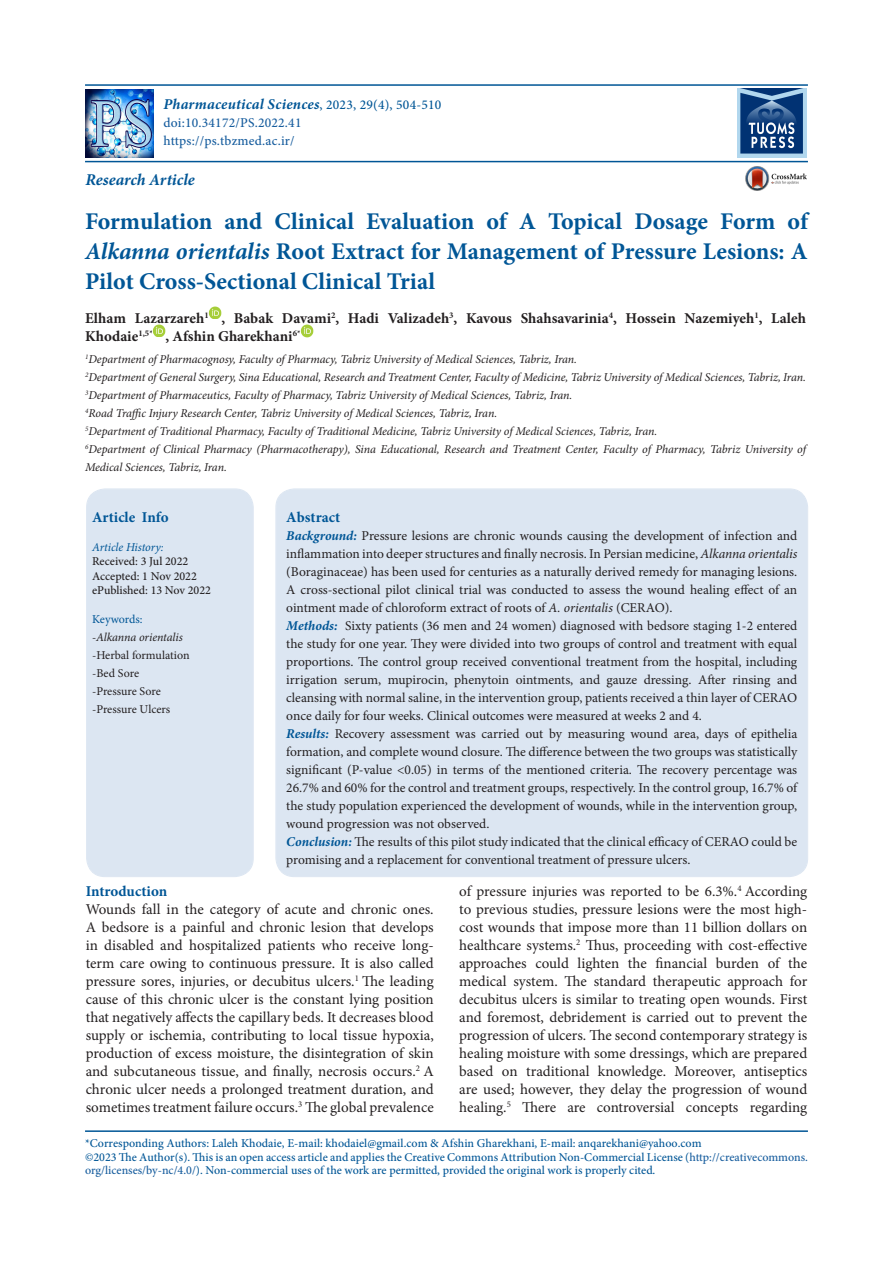
<style>
.page{position:relative;width:893px;height:1263px;background:#fff}
.page>*{position:absolute;margin:0;border:0;box-sizing:border-box;transform-origin:0 0}
.t1{font:700 24px/30px "Minion Pro";color:#005696;text-align:justify}
.t2{font:italic 700 16.5px "Minion Pro";color:#005696}
.t3{font:15px/18px "Minion Pro";color:#231f20;text-align:justify}
.t4{font:700 15px/18px "Minion Pro";color:#231f20}
.t5{font:italic 700 15px "Minion Pro";letter-spacing:.015em;color:#005696}
.t6{font:700 15px "Minion Pro";color:#005696}
.t7{font:13.5px/18px "Minion Pro";color:#231f20}
.t8{font:500 13.5px/18px "Minion Pro";letter-spacing:.015em;color:#175d9e}
.t9{font:italic 12px/18px "Minion Pro";letter-spacing:-.005em;color:#231f20}
.t10{font:500 12px/13.5px "Minion Pro";color:#005696}
.t11{font:500 12px/14.4px "Minion Pro";color:#231f20}
.t12{font:12px/18px "Minion Pro";letter-spacing:-.005em;color:#231f20}
.t13{font:italic 12px "Minion Pro";letter-spacing:-.01em;color:#005696}
.t14{font:12px "Minion Pro";letter-spacing:-.01em;color:#005696}
.s1{font-weight:500;font-style:normal;font-size:13.5px}
.s2{font-style:italic}
.s3{font-weight:700;font-style:italic;color:#005696}
.s4{color:#175d9e}
</style>
<div class="page">
<hr style="left:85px;top:84px;width:723px;height:2px;background:#005696">
<hr style="left:85px;top:1130px;width:723px;height:2px;background:#005696">
<svg style="left:209px;top:306px;width:12px;height:13px"></svg>
<svg style="left:153px;top:324px;width:13px;height:13px"></svg>
<svg style="left:301px;top:324px;width:12px;height:13px"></svg>
<img style="left:746px;top:167px;width:60px;height:23px">
<hr style="left:85px;top:161px;width:723px;height:1px;background:#005696">
<div style="left:276px;top:489px;width:531px;height:387px;background:#dce6f2;border-radius:18px"></div>
<div style="left:87px;top:489px;width:166px;height:387px;background:#dce6f2;border-radius:18px"></div>
<div style="left:87px;top:490px;width:165px;height:386px;border:1px solid #dce6f2;border-radius:18px"></div>
<img style="left:85px;top:89px;width:68px;height:68px">
<img style="left:737px;top:89px;width:69px;height:68px">
<p class="t5" style="left:163px;top:94px;width:279px">Pharmaceutical Sciences<span class="s1">, 2023, 29(4), 504-510</span></p>
<p class="t8" style="left:163px;top:114px;width:140px">doi:10.34172/PS.2022.41 https://ps.tbzmed.ac.ir/</p>
<p class="t2" style="left:86px;top:168px;width:111px">Research Article</p>
<h1 class="t1" style="left:85px;top:206px;width:724px">Formulation and Clinical Evaluation of A Topical Dosage Form of <span class="s2">Alkanna orientalis</span> Root Extract for Management of Pressure Lesions: A Pilot Cross-Sectional Clinical Trial</h1>
<p class="t4" style="left:85px;top:309px;width:722px">Elham Lazarzareh<sup>1</sup> , Babak Davami<sup>2</sup>, Hadi Valizadeh<sup>3</sup>, Kavous Shahsavarinia<sup>4</sup>, Hossein Nazemiyeh<sup>1</sup>, Laleh<br>Khodaie<sup>1,5*</sup> , Afshin Gharekhani<sup>6*</sup></p>
<p class="t9" style="left:85px;top:350px;width:722px"><sup>1</sup>Department of Pharmacognosy, Faculty of Pharmacy, Tabriz University of Medical Sciences, Tabriz, Iran.<br><sup>2</sup>Department of General Surgery, Sina Educational, Research and Treatment Center, Faculty of Medicine, Tabriz University of Medical Sciences, Tabriz, Iran.<br><sup>3</sup>Department of Pharmaceutics, Faculty of Pharmacy, Tabriz University of Medical Sciences, Tabriz, Iran.<br><sup>4</sup>Road Traffic Injury Research Center, Tabriz University of Medical Sciences, Tabriz, Iran.<br><sup>5</sup>Department of Traditional Pharmacy, Faculty of Traditional Medicine, Tabriz University of Medical Sciences, Tabriz, Iran.<br><sup>6</sup>Department of Clinical Pharmacy (Pharmacotherapy), Sina Educational, Research and Treatment Center, Faculty of Pharmacy, Tabriz University of Medical Sciences, Tabriz, Iran.</p>
<p class="t6" style="left:286px;top:507px;width:55px">Abstract</p>
<p class="t7" style="left:286px;top:527px;width:513px"><span class="s3">Background:</span> Pressure lesions are chronic wounds causing the development of infection and inflammation into deeper structures and finally necrosis. In Persian medicine, <span class="s2">Alkanna orientalis </span>(Boraginaceae) has been used for centuries as a naturally derived remedy for managing lesions.<br>A cross-sectional pilot clinical trial was conducted to assess the wound healing effect of an ointment made of chloroform extract of roots of <span class="s2">A. orientalis</span> (CERAO).<br><span class="s3">Methods:</span> Sixty patients (36 men and 24 women) diagnosed with bedsore staging 1-2 entered the study for one year. They were divided into two groups of control and treatment with equal proportions. The control group received conventional treatment from the hospital, including irrigation serum, mupirocin, phenytoin ointments, and gauze dressing. After rinsing and cleansing with normal saline, in the intervention group, patients received a thin layer of CERAO once daily for four weeks. Clinical outcomes were measured at weeks 2 and 4.<br><span class="s3">Results:</span> Recovery assessment was carried out by measuring wound area, days of epithelia formation, and complete wound closure. The difference between the two groups was statistically significant (P-value &lt;0.05) in terms of the mentioned criteria. The recovery percentage was 26.7% and 60% for the control and treatment groups, respectively. In the control group, 16.7% of the study population experienced the development of wounds, while in the intervention group, wound progression was not observed.<br><span class="s3">Conclusion:</span> The results of this pilot study indicated that the clinical efficacy of CERAO could be promising and a replacement for conventional treatment of pressure ulcers.</p>
<p class="t6" style="left:92px;top:507px;width:78px">Article Info</p>
<p class="t13" style="left:92px;top:539px;width:73px">Article History:</p>
<p class="t11" style="left:92px;top:554px;width:120px">Received: 3 Jul 2022<br>Accepted: 1 Nov 2022 ePublished: 13 Nov 2022</p>
<p class="t14" style="left:92px;top:611px;width:52px">Keywords:</p>
<p class="t9" style="left:92px;top:628px;width:92px">-Alkanna orientalis</p>
<p class="t12" style="left:92px;top:646px;width:99px">-Herbal formulation -Bed Sore<br>-Pressure Sore -Pressure Ulcers</p>
<p class="t6" style="left:86px;top:881px;width:83px">Introduction</p>
<p class="t3" style="left:86px;top:900px;width:350px">Wounds fall in the category of acute and chronic ones.<br>A bedsore is a painful and chronic lesion that develops in disabled and hospitalized patients who receive long&shy;term care owing to continuous pressure. It is also called pressure sores, injuries, or decubitus ulcers.<sup>1</sup> The leading cause of this chronic ulcer is the constant lying position that negatively affects the capillary beds. It decreases blood supply or ischemia, contributing to local tissue hypoxia, production of excess moisture, the disintegration of skin and subcutaneous tissue, and finally, necrosis occurs.<sup>2</sup> A chronic ulcer needs a prolonged treatment duration, and sometimes treatment failure occurs.<sup>3</sup> The global prevalence</p>
<p class="t3" style="left:459px;top:882px;width:350px">of pressure injuries was reported to be 6.3%.<sup>4</sup> According to previous studies, pressure lesions were the most high&shy;cost wounds that impose more than 11 billion dollars on healthcare systems.<sup>2</sup> Thus, proceeding with cost-effective approaches could lighten the financial burden of the medical system. The standard therapeutic approach for decubitus ulcers is similar to treating open wounds. First and foremost, debridement is carried out to prevent the progression of ulcers. The second contemporary strategy is healing moisture with some dressings, which are prepared based on traditional knowledge. Moreover, antiseptics are used; however, they delay the progression of wound healing.<sup>5</sup> There are controversial concepts regarding</p>
<p class="t10" style="left:85px;top:1137px;width:724px">*Corresponding Authors: Laleh Khodaie, E-mail: khodaiel@gmail.com &amp; Afshin Gharekhani, E-mail: anqarekhani@yahoo.com<br>©2023 The Author(s). This is an open access article and applies the Creative Commons Attribution Non-Commercial License (<span class="s4">http://creativecommons. org/licenses/by-nc/4.0/</span>). Non-commercial uses of the work are permitted, provided the original work is properly cited.</p>
</div>
